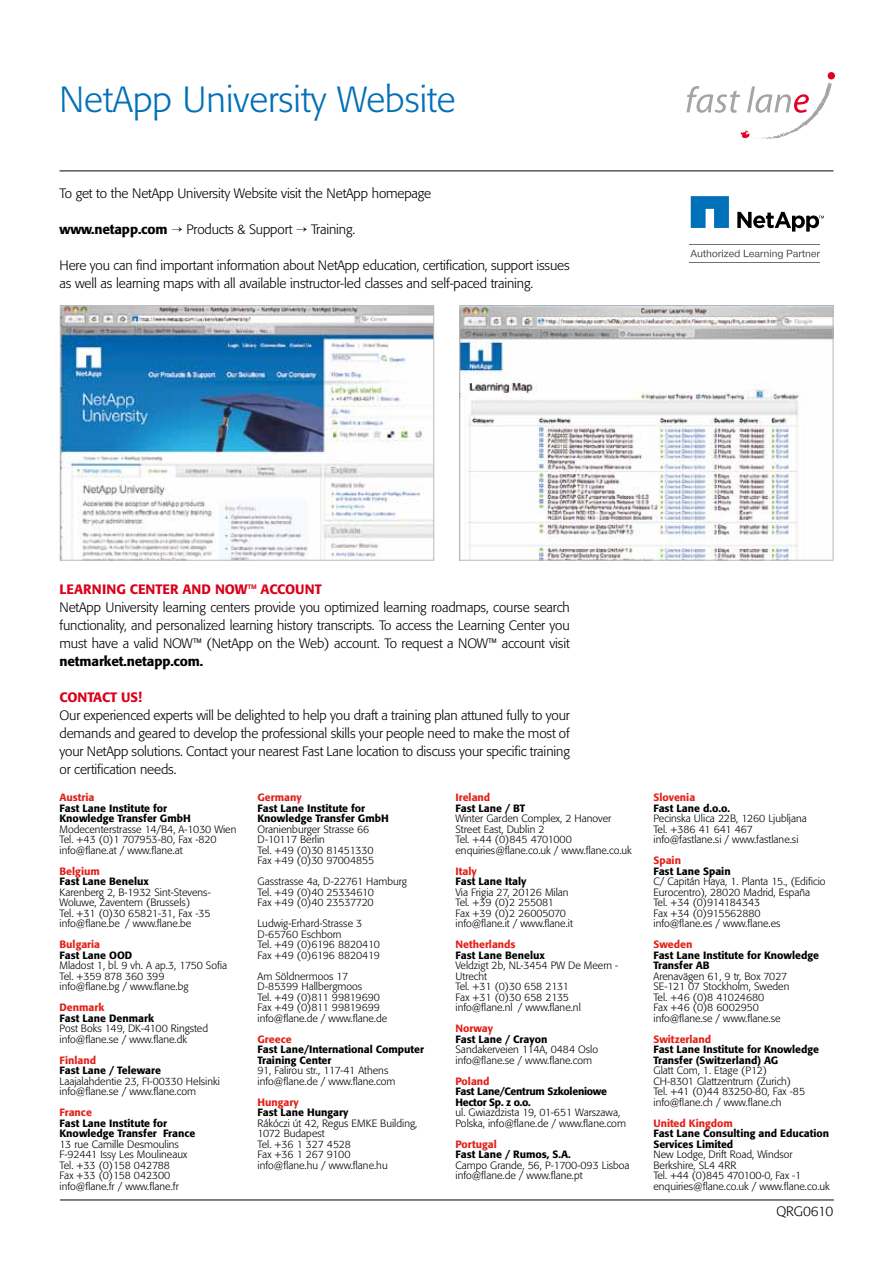
<style>
.page{position:relative;width:893px;height:1263px;background:#fff}
.page>*{position:absolute;margin:0;border:0;box-sizing:border-box;transform-origin:0 0}
.t1{font:300 36px "Formata";color:#0070b8}
.t2{font:300 13.5px/18px "Formata";letter-spacing:-.01em;color:#000;text-align:justify}
.t3{font:500 13.5px "Formata";color:#da001a}
.t4{font:500 13.5px "Formata";letter-spacing:-.01em;color:#000}
.t5{font:300 10.5px/10.5px "Formata";color:#000}
.t6{font:500 10.5px/10.5px "Formata";color:#000}
.t7{font:500 10.5px "Formata";color:#e32119}
.t8{font:500 10.5px/10.5px "Formata";letter-spacing:-.025em;color:#000}
.s1{font-weight:500}
</style>
<div class="page">
<hr style="left:60px;top:1199px;width:774px;height:2px;background:#56585f">
<hr style="left:60px;top:170px;width:773px;height:2px;background:#56585f">
<svg style="left:686px;top:82px;width:146px;height:59px"></svg>
<div style="left:828px;top:72px;width:7px;height:7px;background:#e20025;border-radius:50%"></div>
<img style="left:62px;top:307px;width:370px;height:252px">
<div style="left:60px;top:305px;width:374px;height:256px;border:1px solid #b7b9ba"></div>
<img style="left:461px;top:307px;width:370px;height:252px">
<div style="left:459px;top:305px;width:374px;height:256px;border:1px solid #b7b9ba"></div>
<hr style="left:690px;top:244px;width:130px;height:1px;background:#707172">
<hr style="left:690px;top:262px;width:130px;height:1px;background:#707172">
<svg style="left:691px;top:196px;width:38px;height:32px"></svg>
<svg style="left:737px;top:212px;width:87px;height:20px"></svg>
<svg style="left:690px;top:250px;width:130px;height:9px"></svg>
<h1 class="t1" style="left:60px;top:78px;width:398px">NetApp University Website</h1>
<p class="t2" style="left:60px;top:184px;width:373px">To get to the NetApp University Website visit the NetApp homepage</p>
<p class="t2" style="left:60px;top:220px;width:297px"><span class="s1">www.netapp.com</span> → Products &amp; Support → Training.</p>
<p class="t2" style="left:60px;top:256px;width:512px">Here you can find important information about NetApp education, certification, support issues as well as learning maps with all available instructor-led classes and self-paced training.</p>
<p class="t3" style="left:60px;top:581px;width:25px">Learn</p>
<p class="t3" style="left:102px;top:581px;width:203px">ing Center And NOW™ Account</p>
<p class="t2" style="left:60px;top:598px;width:512px">NetApp University learning centers provide you optimized learning roadmaps, course search functionality, and personalized learning history transcripts. To access the Learning Center you must have a valid NOW™ (NetApp on the Web) account. To request a NOW™ account visit</p>
<p class="t4" style="left:60px;top:653px;width:145px">netmarket.netapp.com.</p>
<p class="t3" style="left:60px;top:689px;width:27px">Contact</p>
<p class="t3" style="left:121px;top:689px;width:22px">us !</p>
<p class="t2" style="left:60px;top:706px;width:512px">Our experienced experts will be delighted to help you draft a training plan attuned fully to your demands and geared to develop the professional skills your people need to make the most of your NetApp solutions. Contact your nearest Fast Lane location to discuss your specific training or certification needs.</p>
<p class="t7" style="left:60px;top:791px;width:36px">Austria</p>
<p class="t6" style="left:60px;top:803px;width:133px">Fast Lane Institute for<br>Knowledge Transfer GmbH</p>
<p class="t5" style="left:60px;top:824px;width:178px">Modecenterstrasse 14/B4, A-1030 Wien<br>Tel. +43 (0)1 707953-80, Fax -820 info@flane.at / www.flane.at</p>
<p class="t7" style="left:60px;top:865px;width:42px">Belgium</p>
<p class="t6" style="left:60px;top:876px;width:91px">Fast Lane Benelux</p>
<p class="t5" style="left:60px;top:887px;width:153px">Karenberg 2, B-1932 Sint-Stevens-<br>Woluwe, Zaventem (Brussels)<br>Tel. +31 (0)30 65821-31, Fax -35 info@flane.be / www.flane.be</p>
<p class="t7" style="left:60px;top:938px;width:42px">Bulgaria</p>
<p class="t6" style="left:60px;top:950px;width:74px">Fast Lane OOD</p>
<p class="t5" style="left:60px;top:960px;width:169px">Mladost 1, bl. 9 vh. A ap.3, 1750 Sofia<br>Tel. +359 878 360 399 info@flane.bg / www.flane.bg</p>
<p class="t7" style="left:60px;top:1001px;width:46px">Denmark</p>
<p class="t6" style="left:60px;top:1013px;width:96px">Fast Lane Denmark</p>
<p class="t5" style="left:60px;top:1023px;width:150px">Post Boks 149, DK-4100 Ringsted info@flane.se / www.flane.dk</p>
<p class="t7" style="left:60px;top:1054px;width:38px">Finland</p>
<p class="t6" style="left:60px;top:1065px;width:103px">Fast Lane / Teleware</p>
<p class="t5" style="left:60px;top:1076px;width:162px">Laajalahdentie 23, FI-00330 Helsinki info@flane.se / www.flane.com</p>
<p class="t7" style="left:60px;top:1106px;width:34px">France</p>
<p class="t6" style="left:60px;top:1118px;width:137px">Fast Lane Institute for<br>Knowledge Transfer France</p>
<p class="t5" style="left:60px;top:1139px;width:129px">13 rue Camille Desmoulins<br>F-92441 Issy Les Moulineaux<br>Tel. +33 (0)158 042788<br>Fax +33 (0)158 042300 info@flane.fr / www.flane.fr</p>
<p class="t7" style="left:455px;top:791px;width:36px">Ireland</p>
<p class="t6" style="left:455px;top:803px;width:71px">Fast Lane / BT</p>
<p class="t5" style="left:455px;top:813px;width:178px">Winter Garden Complex, 2 Hanover<br>Street East, Dublin 2<br>Tel. +44 (0)845 4701000 enquiries@flane.co.uk / www.flane.co.uk</p>
<p class="t7" style="left:455px;top:865px;width:23px">Italy</p>
<p class="t6" style="left:455px;top:876px;width:72px">Fast Lane Italy</p>
<p class="t5" style="left:455px;top:887px;width:119px">Via Frigia 27, 20126 Milan<br>Tel. +39 (0)2 255081<br>Fax +39 (0)2 26005070 info@flane.it / www.flane.it</p>
<p class="t7" style="left:455px;top:938px;width:62px">Netherlands</p>
<p class="t6" style="left:455px;top:950px;width:91px">Fast Lane Benelux</p>
<p class="t5" style="left:455px;top:960px;width:164px">Veldzigt 2b, NL-3454 PW De Meern -<br>Utrecht<br>Tel. +31 (0)30 658 2131<br>Fax +31 (0)30 658 2135 info@flane.nl / www.flane.nl</p>
<p class="t7" style="left:455px;top:1022px;width:39px">Norway</p>
<p class="t6" style="left:455px;top:1034px;width:93px">Fast Lane / Crayon</p>
<p class="t5" style="left:455px;top:1044px;width:144px">Sandakerveien 114A, 0484 Oslo info@flane.se / www.flane.com</p>
<p class="t7" style="left:455px;top:1075px;width:36px">Poland</p>
<p class="t8" style="left:455px;top:1086px;width:153px">Fast Lane/Centrum Szkoleniowe<br>Hector Sp. z o.o.</p>
<p class="t5" style="left:455px;top:1107px;width:172px">ul. Gwiazdzista 19, 01-651 Warszawa,<br>Polska, info@flane.de / www.flane.com</p>
<p class="t7" style="left:455px;top:1138px;width:43px">Portugal</p>
<p class="t6" style="left:455px;top:1149px;width:117px">Fast Lane / Rumos, S.A.</p>
<p class="t5" style="left:455px;top:1160px;width:176px">Campo Grande, 56, P-1700-093 Lisboa info@flane.de / www.flane.pt</p>
<p class="t7" style="left:257px;top:791px;width:46px">Germany</p>
<p class="t6" style="left:257px;top:803px;width:133px">Fast Lane Institute for<br>Knowledge Transfer GmbH</p>
<p class="t5" style="left:257px;top:824px;width:118px">Oranienburger Strasse 66<br>D-10117 Berlin<br>Tel. +49 (0)30 81451330<br>Fax +49 (0)30 97004855</p>
<p class="t5" style="left:257px;top:876px;width:151px">Gasstrasse 4a, D-22761 Hamburg<br>Tel. +49 (0)40 25334610<br>Fax +49 (0)40 23537720</p>
<p class="t5" style="left:257px;top:918px;width:124px">Ludwig-Erhard-Strasse 3<br>D-65760 Eschborn<br>Tel. +49 (0)6196 8820410<br>Fax +49 (0)6196 8820419</p>
<p class="t5" style="left:257px;top:971px;width:131px">Am Söldnermoos 17<br>D-85399 Hallbergmoos<br>Tel. +49 (0)811 99819690<br>Fax +49 (0)811 99819699 info@flane.de / www.flane.de</p>
<p class="t7" style="left:257px;top:1033px;width:36px">Greece</p>
<p class="t6" style="left:257px;top:1044px;width:168px">Fast Lane/International Computer<br>Training Center</p>
<p class="t5" style="left:257px;top:1065px;width:139px">91, Falirou str., 117-41 Athens info@flane.de / www.flane.com</p>
<p class="t7" style="left:257px;top:1096px;width:43px">Hungary</p>
<p class="t6" style="left:257px;top:1107px;width:92px">Fast Lane Hungary</p>
<p class="t5" style="left:257px;top:1118px;width:161px">Rákóczi út 42, Regus EMKE Building,<br>1072 Budapest<br>Tel. +36 1 327 4528<br>Fax +36 1 267 9100<br>info@flane.hu / www.flane.hu</p>
<p class="t7" style="left:653px;top:791px;width:43px">Slovenia</p>
<p class="t6" style="left:653px;top:803px;width:78px">Fast Lane d.o.o.</p>
<p class="t5" style="left:653px;top:813px;width:155px">Pecinska Ulica 22B, 1260 Ljubljana<br>Tel. +386 41 641 467 info@fastlane.si / www.fastlane.si</p>
<p class="t7" style="left:653px;top:854px;width:29px">Spain</p>
<p class="t6" style="left:653px;top:866px;width:79px">Fast Lane Spain</p>
<p class="t5" style="left:653px;top:876px;width:174px">C/ Capitán Haya, 1. Planta 15., (Edificio<br>Eurocentro), 28020 Madrid, España<br>Tel. +34 (0)914184343<br>Fax +34 (0)915562880<br>info@flane.es / www.flane.es</p>
<p class="t7" style="left:653px;top:938px;width:40px">Sweden</p>
<p class="t6" style="left:653px;top:950px;width:167px">Fast Lane Institute for Knowledge<br>Transfer AB</p>
<p class="t5" style="left:653px;top:971px;width:137px">Arenavägen 61, 9 tr, Box 7027<br>SE-121 07 Stockholm, Sweden<br>Tel. +46 (0)8 41024680<br>Fax +46 (0)8 6002950 info@flane.se / www.flane.se</p>
<p class="t7" style="left:653px;top:1033px;width:59px">Switzerland</p>
<p class="t6" style="left:653px;top:1044px;width:167px">Fast Lane Institute for Knowledge<br>Transfer (Switzerland) AG</p>
<p class="t5" style="left:653px;top:1065px;width:153px">Glatt Com, 1. Etage (P12)<br>CH-8301 Glattzentrum (Zurich)<br>Tel. +41 (0)44 83250-80, Fax -85 info@flane.ch / www.flane.ch</p>
<p class="t7" style="left:653px;top:1117px;width:81px">United Kingdom</p>
<p class="t6" style="left:653px;top:1128px;width:177px">Fast Lane Consulting and Education<br>Services Limited</p>
<p class="t5" style="left:653px;top:1149px;width:178px">New Lodge, Drift Road, Windsor<br>Berkshire, SL4 4RR<br>Tel. +44 (0)845 470100-0, Fax -1 enquiries@flane.co.uk / www.flane.co.uk</p>
<p class="t2" style="left:776px;top:1202px;width:59px">QRG0610</p>
</div>
